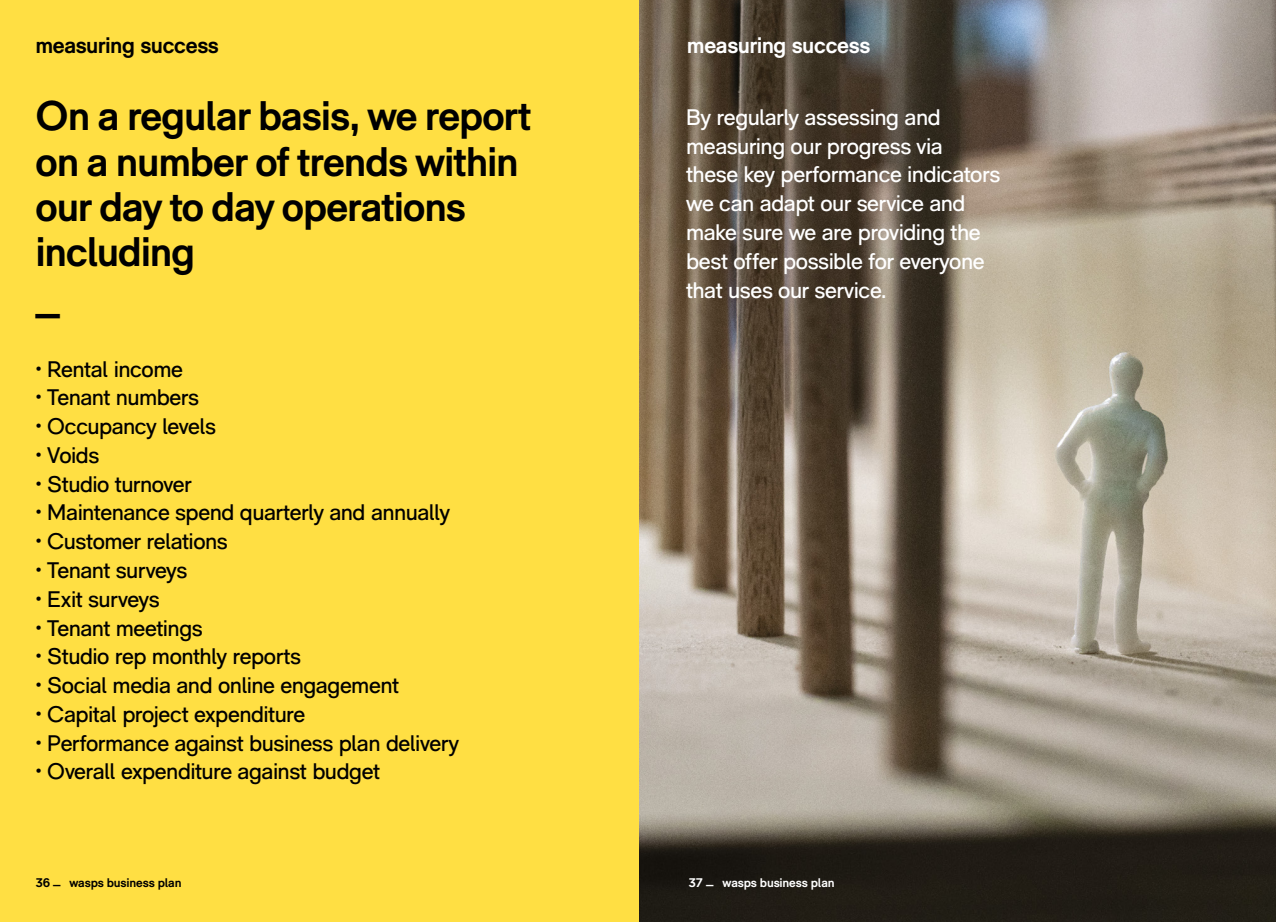
<style>
.page{position:relative;width:1276px;height:922px;background:#fff}
.page>*{position:absolute;margin:0;border:0;box-sizing:border-box;transform-origin:0 0}
.t1{font:700 41.25px/45px "RM Pro";letter-spacing:-.025em;color:#000}
.t2{font:22.5px "RM Pro";letter-spacing:-.02em;color:#000}
.t3{font:22.5px/28.8px "RM Pro";letter-spacing:-.02em;color:#fff}
.t4{font:700 22.5px "RM Pro";letter-spacing:-.02em;color:#000}
.t5{font:700 22.5px "RM Pro";letter-spacing:-.02em;color:#fff}
.t6{font:700 12.5px "RM Pro";letter-spacing:-.01em;color:#000}
.t7{font:700 12.5px "RM Pro";letter-spacing:-.01em;color:#fff}
</style>
<div class="page">
<img style="left:638px;top:0;width:638px;height:921px">
<div style="left:0;top:0;width:638px;height:921px;background:#ffdf43"></div>
<p class="t4" style="left:35px;top:32px;width:185px">measuring success</p>
<p class="t5" style="left:687px;top:32px;width:185px">measuring success</p>
<h1 class="t1" style="left:35px;top:95px;width:497px">On a regular basis, we report on a number of trends within our day to day operations including<br>_</h1>
<p class="t2" style="left:35px;top:355px;width:149px">• Rental income</p>
<p class="t2" style="left:35px;top:384px;width:165px">• Tenant numbers</p>
<p class="t2" style="left:35px;top:412px;width:182px">• Occupancy levels</p>
<p class="t2" style="left:35px;top:441px;width:65px">• Voids</p>
<p class="t2" style="left:35px;top:470px;width:158px">• Studio turnover</p>
<p class="t2" style="left:35px;top:499px;width:416px">• Maintenance spend quarterly and annually</p>
<p class="t2" style="left:35px;top:527px;width:194px">• Customer relations</p>
<p class="t2" style="left:35px;top:556px;width:153px">• Tenant surveys</p>
<p class="t2" style="left:35px;top:585px;width:126px">• Exit surveys</p>
<p class="t2" style="left:35px;top:614px;width:169px">• Tenant meetings</p>
<p class="t2" style="left:35px;top:643px;width:267px">• Studio rep monthly reports</p>
<p class="t2" style="left:35px;top:671px;width:365px">• Social media and online engagement</p>
<p class="t2" style="left:35px;top:700px;width:271px">• Capital project expenditure</p>
<p class="t2" style="left:35px;top:729px;width:425px">• Performance against business plan delivery</p>
<p class="t2" style="left:35px;top:758px;width:346px">• Overall expenditure against budget</p>
<p class="t6" style="left:35px;top:874px;width:148px">36 _ wasps business plan</p>
<p class="t3" style="left:686px;top:103px;width:316px">By regularly assessing and measuring our progress via these key performance indicators we can adapt our service and make sure we are providing the best offer possible for everyone that uses our service.</p>
<p class="t7" style="left:688px;top:874px;width:148px">37 _ wasps business plan</p>
</div>
